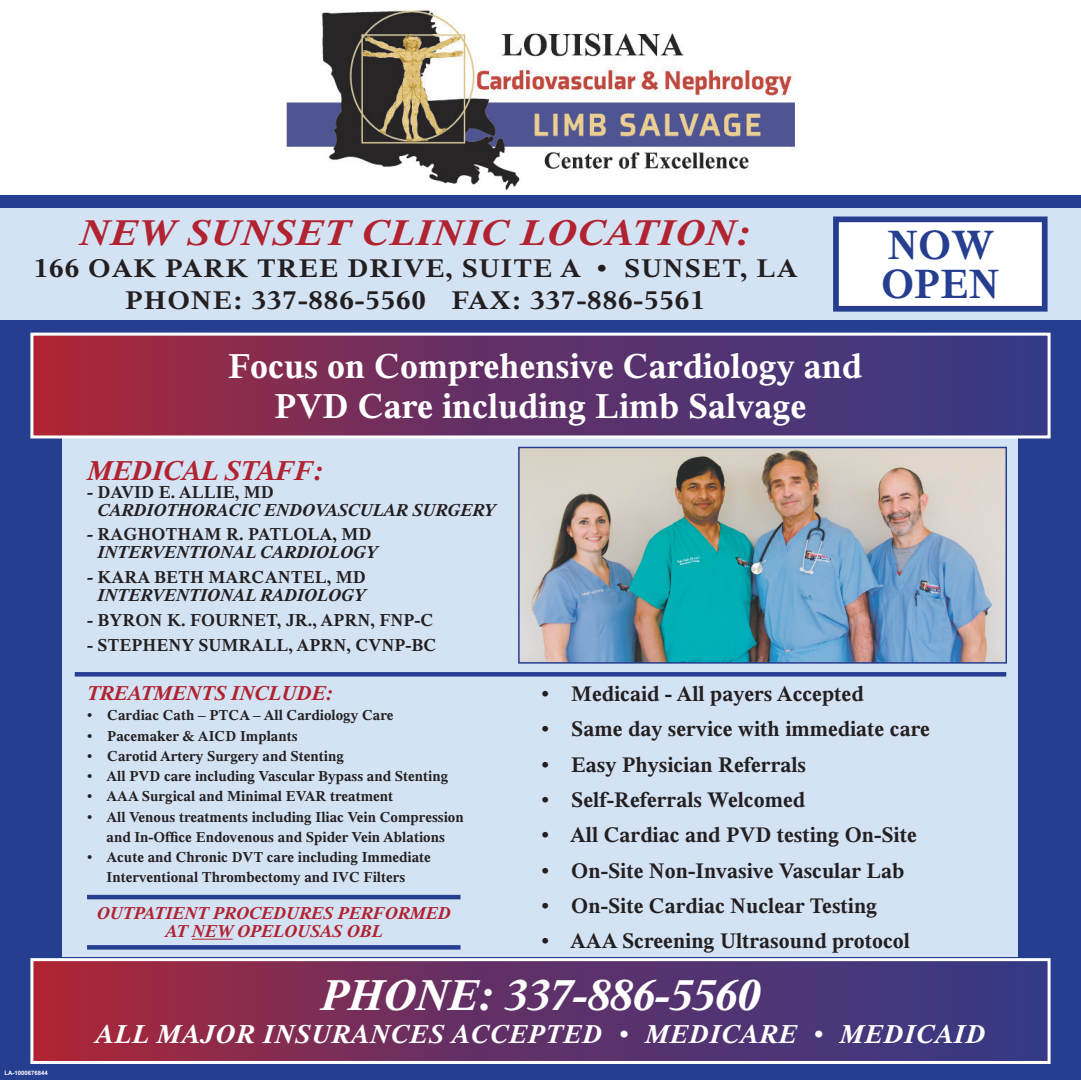
<style>
.page{position:relative;width:1081px;height:1080px;background:#fff}
.page>*{position:absolute;margin:0;border:0;box-sizing:border-box;transform-origin:0 0}
.t1{font:italic 700 45px "Thorndale AMT";color:#fff}
.t2{font:700 42.6px "Thorndale AMT";color:#253e90}
.t3{font:italic 700 37.35px "Thorndale AMT";letter-spacing:.03em;color:#b12331;scale:1.09 1}
.t4{font:700 36px/40.5px "Thorndale AMT";color:#fff;text-align:center}
.t5{font:italic 700 28.5px "Thorndale AMT";color:#b12331}
.t6{font:italic 700 27px "Thorndale AMT";letter-spacing:.04em;color:#fff}
.t7{font:700 26.7px "Thorndale AMT";letter-spacing:.03em;color:#231f20;scale:1.09 1}
.t8{font:700 22.05px "Thorndale AMT";color:#231f20}
.t9{font:italic 700 21px "Thorndale AMT";color:#b12331}
.t10{font:italic 700 18px/18px "Thorndale AMT";color:#231f20;text-align:center}
.t11{font:700 18px "Thorndale AMT";color:#231f20}
.t12{font:italic 700 18px/18px "Thorndale AMT";color:#b12331;text-align:center}
.t13{font:700 15px/20.2px "Thorndale AMT";color:#231f20;text-align:center}
.t14{font:700 6px "Arial MT Std";color:#fff}
.s1{font-style:normal}
</style>
<div class="page">
<div style="left:0;top:195px;width:1080px;height:885px;background:#253e90"></div>
<div style="left:0;top:208px;width:1080px;height:112px;background:#d4e3f4"></div>
<img style="left:286px;top:11px;width:508px;height:179px">
<div style="left:63px;top:435px;width:955px;height:522px;background:#d4e3f4"></div>
<hr style="left:192px;top:939px;width:41px;height:1px;background:#b12331">
<hr style="left:87px;top:895px;width:373px;height:4px;background:#253e90">
<div style="left:87px;top:945px;width:373px;height:5px;background:#253e90"></div>
<div style="left:75px;top:672px;width:931px;height:5px;background:#253e90"></div>
<img style="left:521px;top:450px;width:482px;height:211px">
<div style="left:518px;top:447px;width:488px;height:217px;border:2px solid #253e90"></div>
<div style="left:32px;top:334px;width:1016px;height:103px;background:linear-gradient(to right,#a3273c,#2c3b8b)"></div>
<div style="left:30px;top:333px;width:1020px;height:105px;border:3px solid #fff"></div>
<div style="left:32px;top:960px;width:1016px;height:102px;background:linear-gradient(to right,#a3273c,#2c3b8b)"></div>
<div style="left:30px;top:958px;width:1020px;height:106px;border:3px solid #fff"></div>
<div style="left:833px;top:217px;width:214px;height:95px;background:#fff;border:6px solid #253e90"></div>
<p class="t3" style="left:80px;top:210px;width:616px">NEW SUNSET CLINIC LOCATION:</p>
<p class="t7" style="left:34px;top:252px;width:702px">166 OAK PARK TREE DRIVE, SUITE A • SUNSET, LA</p>
<p class="t7" style="left:125px;top:284px;width:533px">PHONE: 337-886-5560 FAX: 337-886-5561</p>
<p class="t4" style="left:228px;top:345px;width:635px">Focus on Comprehensive Cardiology and<br>PVD Care including Limb Salvage</p>
<p class="t5" style="left:87px;top:453px;width:237px">MEDICAL STAFF:</p>
<p class="t10" style="left:97px;top:482px;width:399px;text-align:left;text-indent:-10px"><span class="s1">- DAVID E. ALLIE, MD<br></span>CARDIOTHORACIC ENDOVASCULAR SURGERY</p>
<p class="t10" style="left:87px;top:525px;width:292px">- <span class="s1">RAGHOTHAM R. PATLOLA, MD<br></span>INTERVENTIONAL CARDIOLOGY</p>
<p class="t10" style="left:87px;top:568px;width:280px">- <span class="s1">KARA BETH MARCANTEL, MD<br></span>INTERVENTIONAL RADIOLOGY</p>
<p class="t11" style="left:87px;top:609px;width:348px">- BYRON K. FOURNET, JR., APRN, FNP-C</p>
<p class="t11" style="left:87px;top:634px;width:351px">- STEPHENY SUMRALL, APRN, CVNP-BC</p>
<p class="t2" style="left:887px;top:220px;width:108px">NOW</p>
<p class="t2" style="left:881px;top:259px;width:120px">OPEN</p>
<p class="t9" style="left:87px;top:681px;width:247px">TREATMENTS INCLUDE:</p>
<p class="t13" style="left:87px;top:705px;width:308px">• Cardiac Cath – PTCA – All Cardiology Care</p>
<p class="t13" style="left:87px;top:725px;width:212px">• Pacemaker &amp; AICD Implants</p>
<p class="t13" style="left:87px;top:746px;width:258px">• Carotid Artery Surgery and Stenting</p>
<p class="t13" style="left:87px;top:766px;width:363px">• All PVD care including Vascular Bypass and Stenting</p>
<p class="t13" style="left:87px;top:786px;width:307px">• AAA Surgical and Minimal EVAR treatment</p>
<p class="t13" style="left:87px;top:806px;width:378px">• All Venous treatments including Iliac Vein Compression and In-Office Endovenous and Spider Vein Ablations</p>
<p class="t13" style="left:87px;top:847px;width:345px">• Acute and Chronic DVT care including Immediate<br>Interventional Thrombectomy and IVC Filters</p>
<p class="t12" style="left:97px;top:904px;width:355px">OUTPATIENT PROCEDURES PERFORMED<br>AT NEW OPELOUSAS OBL</p>
<p class="t8" style="left:541px;top:681px;width:323px">• Medicaid - All payers Accepted</p>
<p class="t8" style="left:541px;top:716px;width:390px">• Same day service with immediate care</p>
<p class="t8" style="left:541px;top:751px;width:266px">• Easy Physician Referrals</p>
<p class="t8" style="left:541px;top:786px;width:265px">• Self-Referrals Welcomed</p>
<p class="t8" style="left:541px;top:822px;width:377px">• All Cardiac and PVD testing On-Site</p>
<p class="t8" style="left:541px;top:857px;width:364px">• On-Site Non-Invasive Vascular Lab</p>
<p class="t8" style="left:541px;top:892px;width:337px">• On-Site Cardiac Nuclear Testing</p>
<p class="t8" style="left:541px;top:928px;width:370px">• AAA Screening Ultrasound protocol</p>
<p class="t14" style="left:5px;top:1070px;width:45px">LA-1000676844</p>
<p class="t1" style="left:321px;top:969px;width:440px">PHONE: 337-886-5560</p>
<p class="t6" style="left:96px;top:1018px;width:891px">ALL MAJOR INSURANCES ACCEPTED • MEDICARE • MEDICAID</p>
</div>
